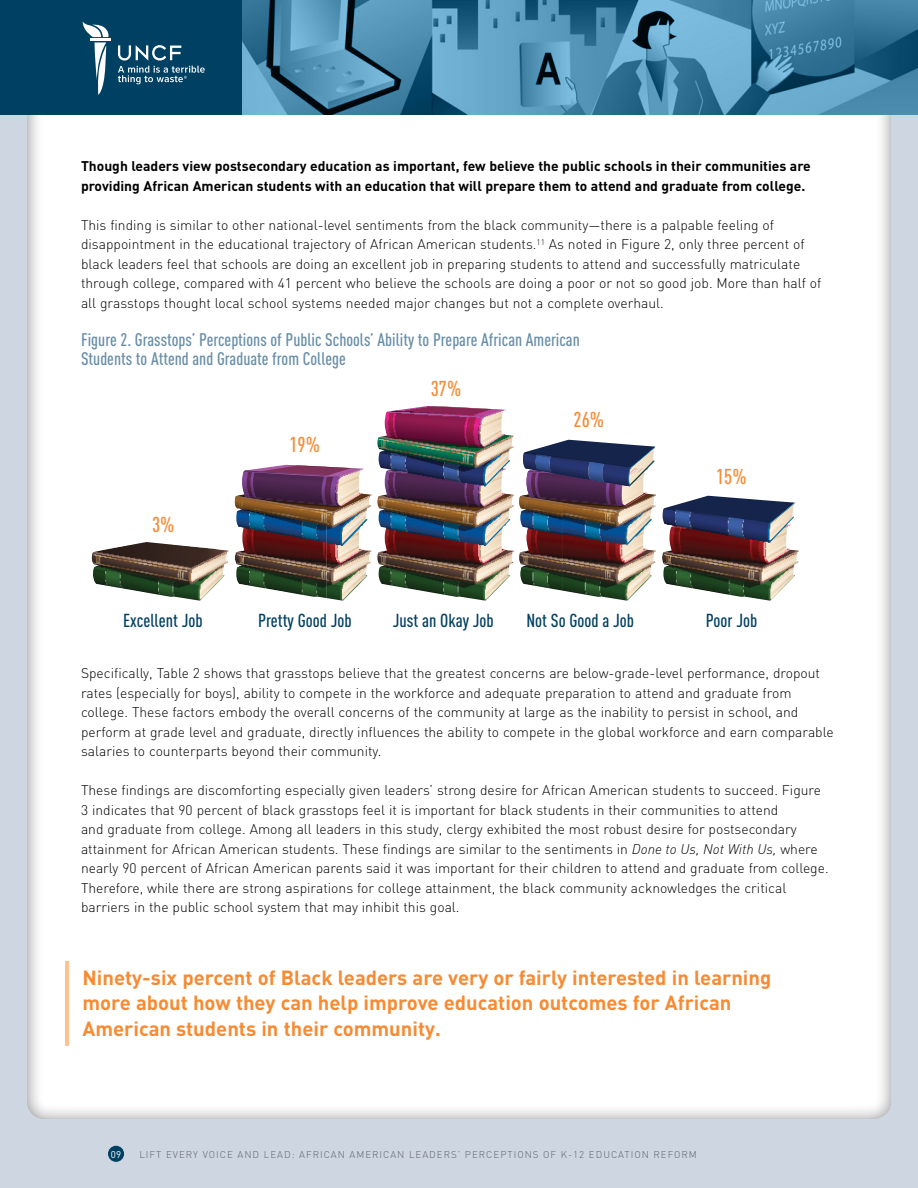
<style>
.page{position:relative;width:918px;height:1188px;background:#ced7e1}
.page>*{position:absolute;margin:0;border:0;box-sizing:border-box;transform-origin:0 0}
.t1{font:500 21.15px "DIN Cond";color:#f68b33}
.t2{font:700 20.25px/25.5px "DIN";color:#f68b33}
.t3{font:500 18.6px "DIN Cond";color:#004062}
.t4{font:500 18px/19.5px "DIN Cond";color:#678da7}
.t5{font:300 13.8px/19.5px "DIN";color:#000}
.t6{font:700 13.8px/19.5px "DIN";color:#000}
.t7{font:300 9.75px "DIN";letter-spacing:.1em;color:#5c626c}
.t8{font:9.75px "DIN";color:#fff}
.s1{font-style:italic}
</style>
<div class="page">
<div style="left:26px;top:39px;width:866px;height:1080px;background:#000;opacity:.5"></div>
<div style="left:108px;top:1146px;width:16px;height:16px;background:#004062;border-radius:50%"></div>
<img style="left:234px;top:465px;width:138px;height:134px">
<img style="left:551px;top:440px;width:105px;height:103px">
<svg style="left:679px;top:496px;width:116px;height:8px"></svg>
<img style="left:377px;top:406px;width:174px;height:195px">
<img style="left:92px;top:505px;width:235px;height:96px">
<img style="left:563px;top:504px;width:236px;height:97px">
<div style="left:0;top:0;width:918px;height:114px;background:#004062"></div>
<hr style="left:90px;top:39px;width:21px;height:2px;background:#fff">
<svg style="left:83px;top:22px;width:26px;height:73px"></svg>
<svg style="left:118px;top:45px;width:87px;height:39px"></svg>
<img style="left:242px;top:0;width:676px;height:114px">
<hr style="left:65px;top:961px;width:4px;height:84px;background:#fcc290">
<p class="t6" style="left:81px;top:156px;width:731px">Though leaders view postsecondary education as important, few believe the public schools in their communities are providing African American students with an education that will prepare them to attend and graduate from college.</p>
<p class="t5" style="left:81px;top:215px;width:742px">This finding is similar to other national-level sentiments from the black community—there is a palpable feeling of disappointment in the educational trajectory of African American students.<sup>11</sup> As noted in Figure 2, only three percent of black leaders feel that schools are doing an excellent job in preparing students to attend and successfully matriculate through college, compared with 41 percent who believe the schools are doing a poor or not so good job. More than half of all grasstops thought local school systems needed major changes but not a complete overhaul.</p>
<h3 class="t4" style="left:81px;top:329px;width:500px">Figure 2. Grasstops’ Perceptions of Public Schools’ Ability to Prepare African American<br>Students to Attend and Graduate from College</h3>
<h1 class="t1" style="left:152px;top:512px;width:24px">3%</h1>
<h1 class="t1" style="left:290px;top:432px;width:32px">19%</h1>
<h1 class="t1" style="left:431px;top:376px;width:32px">37%</h1>
<h1 class="t1" style="left:574px;top:407px;width:32px">26%</h1>
<h1 class="t1" style="left:716px;top:464px;width:32px">15%</h1>
<h3 class="t3" style="left:123px;top:609px;width:81px">Excellent Job</h3>
<h3 class="t3" style="left:258px;top:609px;width:95px">Pretty Good Job</h3>
<h3 class="t3" style="left:393px;top:609px;width:103px">Just an Okay Job</h3>
<h3 class="t3" style="left:526px;top:609px;width:109px">Not So Good a Job</h3>
<h3 class="t3" style="left:706px;top:609px;width:53px">Poor Job</h3>
<p class="t5" style="left:81px;top:663px;width:754px">Specifically, Table 2 shows that grasstops believe that the greatest concerns are below-grade-level performance, dropout rates (especially for boys), ability to compete in the workforce and adequate preparation to attend and graduate from college. These factors embody the overall concerns of the community at large as the inability to persist in school, and perform at grade level and graduate, directly influences the ability to compete in the global workforce and earn comparable salaries to counterparts beyond their community.</p>
<p class="t5" style="left:81px;top:780px;width:749px">These findings are discomforting especially given leaders’ strong desire for African American students to succeed. Figure 3 indicates that 90 percent of black grasstops feel it is important for black students in their communities to attend<br>and graduate from college. Among all leaders in this study, clergy exhibited the most robust desire for postsecondary attainment for African American students. These findings are similar to the sentiments in <span class="s1">Done to Us, Not With Us,</span> where nearly 90 percent of African American parents said it was important for their children to attend and graduate from college.<br>Therefore, while there are strong aspirations for college attainment, the black community acknowledges the critical barriers in the public school system that may inhibit this goal.</p>
<h2 class="t2" style="left:82px;top:964px;width:690px">Ninety-six percent of Black leaders are very or fairly interested in learning more about how they can help improve education outcomes for African<br>American students in their community.</h2>
<p class="t8" style="left:111px;top:1148px;width:12px">09</p>
<p class="t7" style="left:139px;top:1148px;width:559px">LIFT EVERY VOICE AND LEAD: AFRICAN AMERICAN LEADERS’ PERCEPTIONS OF K-12 EDUCATION REFORM</p>
</div>
